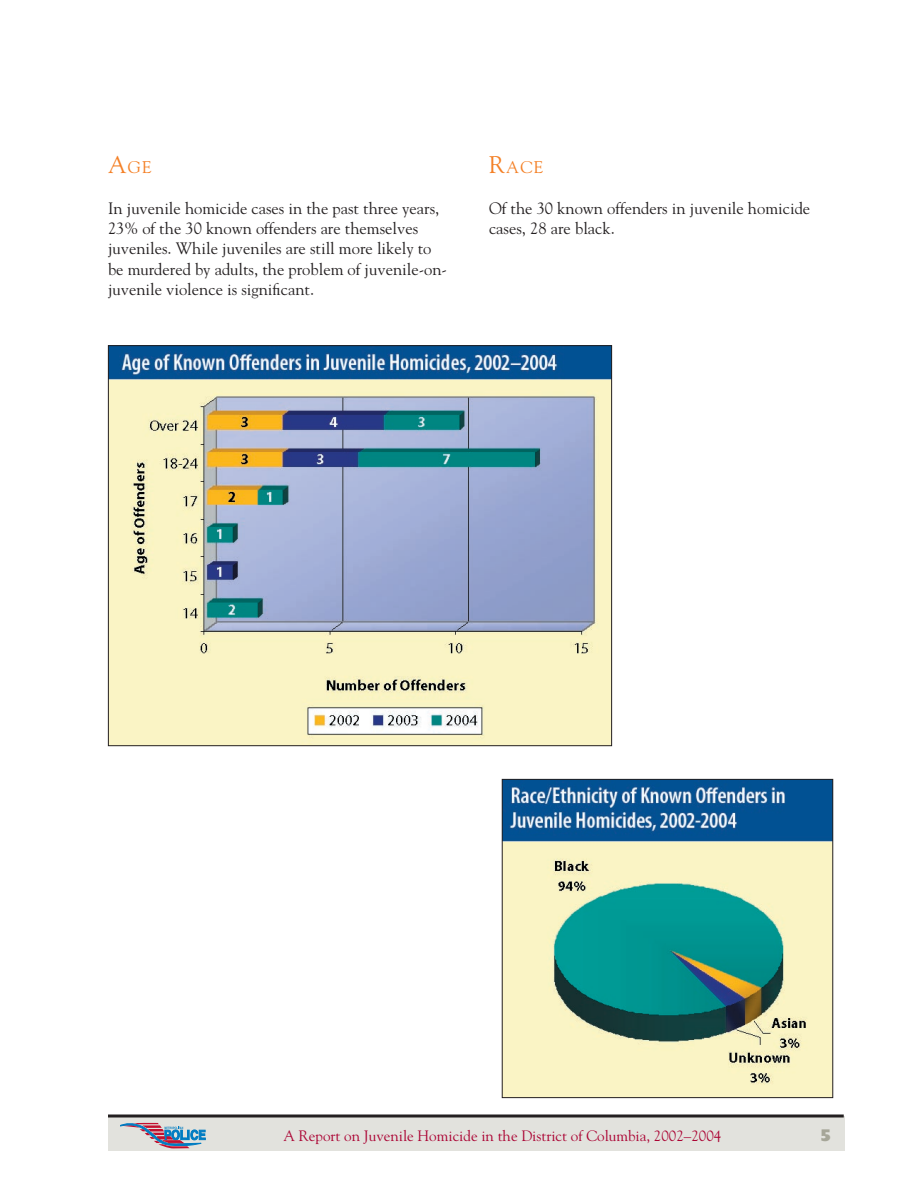
<style>
.page{position:relative;width:918px;height:1188px;background:#fff}
.page>*{position:absolute;margin:0;border:0;box-sizing:border-box;transform-origin:0 0}
.t1{font:16.8px "Goudy";color:#f48026}
.t2{font:16.5px/20.2px "Goudy";color:#231f20}
.t3{font:16.5px "Herald";color:#a6a698}
.t4{font:15px "Goudy";color:#ab0333}
.s1{font-size:24px}
</style>
<div class="page">
<div style="left:108px;top:1117px;width:736px;height:34px;background:#e2e2dd"></div>
<svg style="left:108px;top:1114px;width:736px;height:4px"></svg>
<svg style="left:120px;top:1123px;width:85px;height:25px"></svg>
<img style="left:110px;top:347px;width:500px;height:397px">
<img style="left:504px;top:781px;width:327px;height:315px">
<div style="left:502px;top:779px;width:331px;height:319px;border:1px solid #231f20"></div>
<p class="t1" style="left:108px;top:157px;width:45px"><span class="s1">A</span>GE</p>
<p class="t2" style="left:108px;top:197px;width:341px">In juvenile homicide cases in the past three years, 23% of the 30 known offenders are themselves juveniles. While juveniles are still more likely to be murdered by adults, the problem of juvenile-on&shy;juvenile violence is significant.</p>
<p class="t1" style="left:489px;top:157px;width:56px"><span class="s1">R</span>ACE</p>
<p class="t2" style="left:489px;top:197px;width:323px">Of the 30 known offenders in juvenile homicide cases, 28 are black.</p>
<p class="t4" style="left:284px;top:1126px;width:439px">A Report on Juvenile Homicide in the District of Columbia, 2002–2004</p>
<p class="t3" style="left:821px;top:1126px;width:12px">5</p>
</div>
